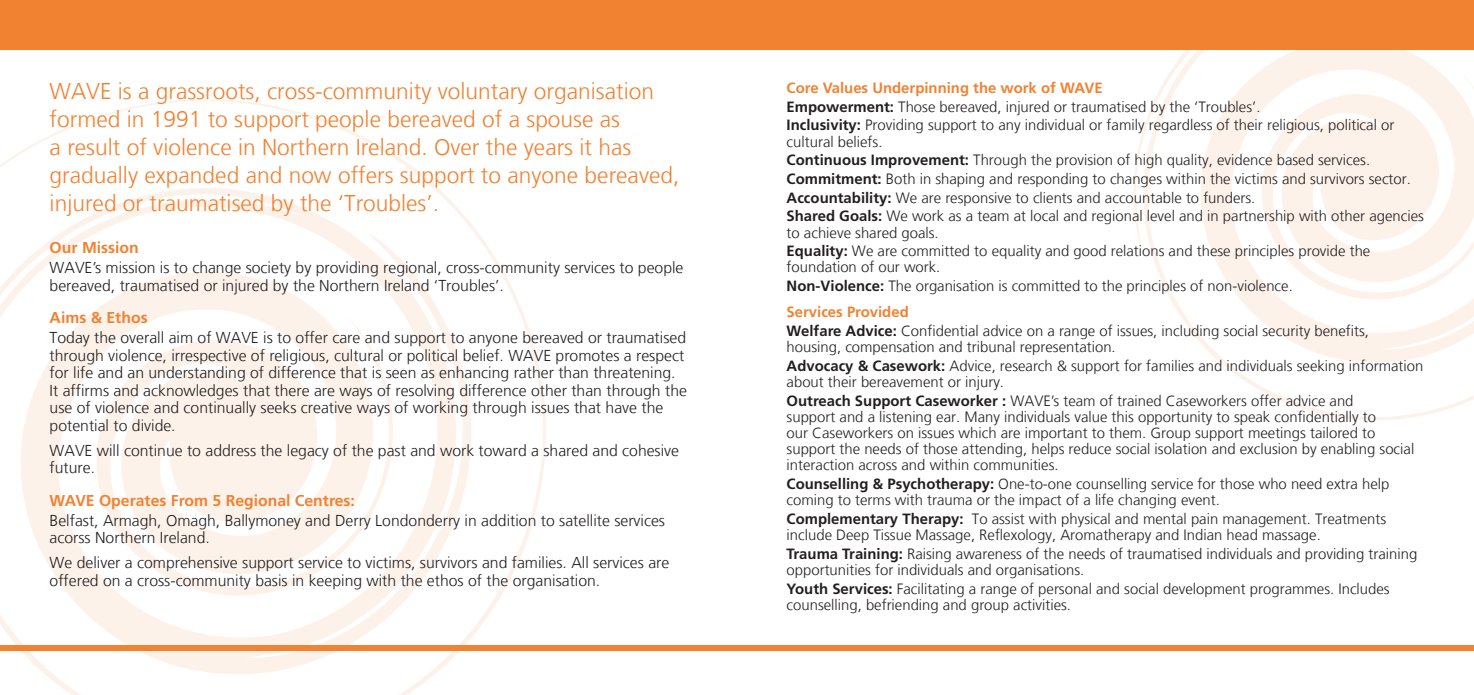
<style>
.page{position:relative;width:1474px;height:695px;background:#fff}
.page>*{position:absolute;margin:0;border:0;box-sizing:border-box;transform-origin:0 0}
.Intro_Para{font:300 22.75px/28px "Frutiger";color:#f18232}
.Body_Text{font:300 15.75px/17.5px "Frutiger";color:#231f20}
.Sub_Heads{font:700 15.75px "Frutiger";color:#f18232}
.Body_Text-2{font:300 14.88px/16.1px "Frutiger";color:#231f20}
.Sub_Heads-2{font:700 14.88px "Frutiger";color:#f18232}
.s1{font-weight:700}
</style>
<div class="page">
<svg style="left:1134px;top:50px;width:339px;height:370px"></svg>
<div style="left:0;top:0;width:1473px;height:50px;background:#f18232"></div>
<div style="left:0;top:645px;width:1473px;height:5px;background:#f18232"></div>
<svg style="left:0;top:99px;width:547px;height:595px"></svg>
<p class="Intro_Para" style="left:50px;top:77px;width:631px">WAVE is a grassroots, cross-community voluntary organisation formed in 1991 to support people bereaved of a spouse as<br>a result of violence in Northern Ireland. Over the years it has gradually expanded and now offers support to anyone bereaved, injured or traumatised by the ‘Troubles’.</p>
<p class="Sub_Heads" style="left:50px;top:238px;width:91px">Our Mission</p>
<p class="Body_Text" style="left:50px;top:259px;width:635px">WAVE’s mission is to change society by providing regional, cross-community services to people bereaved, traumatised or injured by the Northern Ireland ‘Troubles’.</p>
<p class="Sub_Heads" style="left:50px;top:308px;width:99px">Aims &amp; Ethos</p>
<p class="Body_Text" style="left:50px;top:329px;width:639px">Today the overall aim of WAVE is to offer care and support to anyone bereaved or traumatised through violence, irrespective of religious, cultural or political belief. WAVE promotes a respect for life and an understanding of difference that is seen as enhancing rather than threatening.<br>It affirms and acknowledges that there are ways of resolving difference other than through the use of violence and continually seeks creative ways of working through issues that have the potential to divide.</p>
<p class="Body_Text" style="left:50px;top:442px;width:631px">WAVE will continue to address the legacy of the past and work toward a shared and cohesive future.</p>
<p class="Sub_Heads" style="left:50px;top:491px;width:307px">WAVE Operates From 5 Regional Centres:</p>
<p class="Body_Text" style="left:50px;top:511px;width:617px">Belfast, Armagh, Omagh, Ballymoney and Derry Londonderry in addition to satellite services acorss Northern Ireland.</p>
<p class="Body_Text" style="left:50px;top:554px;width:621px">We deliver a comprehensive support service to victims, survivors and families. All services are offered on a cross-community basis in keeping with the ethos of the organisation.</p>
<p class="Sub_Heads-2" style="left:786px;top:79px;width:317px">Core Values Underpinning the work of WAVE</p>
<p class="Body_Text-2" style="left:786px;top:99px;width:475px"><span class="s1">Empowerment:</span> Those bereaved, injured or traumatised by the ‘Troubles’.</p>
<p class="Body_Text-2" style="left:786px;top:117px;width:609px"><span class="s1">Inclusivity:</span> Providing support to any individual or family regardless of their religious, political or cultural beliefs.</p>
<p class="Body_Text-2" style="left:786px;top:152px;width:585px"><span class="s1">Continuous Improvement:</span> Through the provision of high quality, evidence based services.</p>
<p class="Body_Text-2" style="left:786px;top:171px;width:626px"><span class="s1">Commitment:</span> Both in shaping and responding to changes within the victims and survivors sector.</p>
<p class="Body_Text-2" style="left:786px;top:190px;width:470px"><span class="s1">Accountability:</span> We are responsive to clients and accountable to funders.</p>
<p class="Body_Text-2" style="left:786px;top:208px;width:638px"><span class="s1">Shared Goals:</span> We work as a team at local and regional level and in partnership with other agencies to achieve shared goals.</p>
<p class="Body_Text-2" style="left:786px;top:243px;width:585px"><span class="s1">Equality:</span> We are committed to equality and good relations and these principles provide the foundation of our work.</p>
<p class="Body_Text-2" style="left:786px;top:278px;width:507px"><span class="s1">Non-Violence:</span> The organisation is committed to the principles of non-violence.</p>
<p class="Sub_Heads-2" style="left:786px;top:303px;width:124px">Services Provided</p>
<p class="Body_Text-2" style="left:786px;top:323px;width:584px"><span class="s1">Welfare Advice:</span> Confidential advice on a range of issues, including social security benefits, housing, compensation and tribunal representation.</p>
<p class="Body_Text-2" style="left:786px;top:358px;width:638px"><span class="s1">Advocacy &amp; Casework:</span> Advice, research &amp; support for families and individuals seeking information about their bereavement or injury.</p>
<p class="Body_Text-2" style="left:786px;top:392px;width:629px"><span class="s1">Outreach Support Caseworker :</span> WAVE’s team of trained Caseworkers offer advice and<br>support and a listening ear. Many individuals value this opportunity to speak confidentially to<br>our Caseworkers on issues which are important to them. Group support meetings tailored to support the needs of those attending, helps reduce social isolation and exclusion by enabling social interaction across and within communities.</p>
<p class="Body_Text-2" style="left:786px;top:476px;width:604px"><span class="s1">Counselling &amp; Psychotherapy:</span> One-to-one counselling service for those who need extra help coming to terms with trauma or the impact of a life changing event.</p>
<p class="Body_Text-2" style="left:786px;top:511px;width:601px"><span class="s1">Complementary Therapy:</span> To assist with physical and mental pain management. Treatments include Deep Tissue Massage, Reflexology, Aromatherapy and Indian head massage.</p>
<p class="Body_Text-2" style="left:786px;top:546px;width:632px"><span class="s1">Trauma Training:</span> Raising awareness of the needs of traumatised individuals and providing training opportunities for individuals and organisations.</p>
<p class="Body_Text-2" style="left:786px;top:580px;width:604px"><span class="s1">Youth Services:</span> Facilitating a range of personal and social development programmes. Includes counselling, befriending and group activities.</p>
</div>
